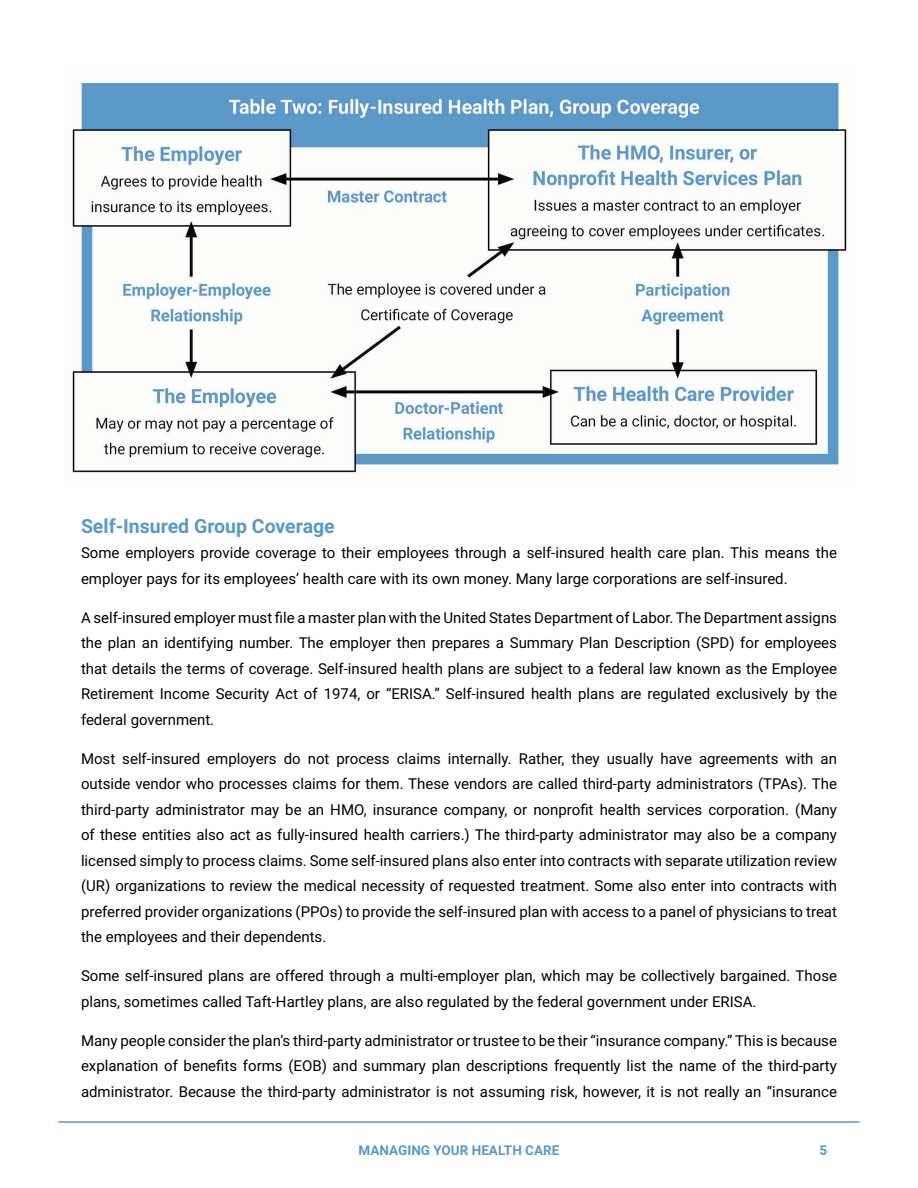
<style>
.page{position:relative;width:918px;height:1188px;background:#fff}
.page>*{position:absolute;margin:0;border:0;box-sizing:border-box;transform-origin:0 0}
.h4{font:700 19.5px "Roboto";color:#5899ca}
.p{font:15px/25.5px "Roboto";color:#000;text-align:justify}
.p_1{font:15px/25.5px "Roboto";color:#000}
.t1{font:700 13.5px "Roboto";color:#5899ca}
</style>
<div class="page">
<hr style="left:58px;top:1121px;width:802px;height:2px;background:#5899ca">
<img style="left:72px;top:82px;width:775px;height:392px">
<h4 class="h4" style="left:81px;top:512px;width:255px">Self-Insured Group Coverage</h4>
<p class="p_1" style="left:81px;top:540px;width:758px">Some employers provide coverage to their employees through a self-insured health care plan. This means the employer pays for its employees’ health care with its own money. Many large corporations are self-insured.</p>
<p class="p" style="left:81px;top:604px;width:758px">A self-insured employer must file a master plan with the United States Department of Labor. The Department assigns the plan an identifying number. The employer then prepares a Summary Plan Description (SPD) for employees that details the terms of coverage. Self-insured health plans are subject to a federal law known as the Employee Retirement Income Security Act of 1974, or “ERISA.” Self-insured health plans are regulated exclusively by the federal government.</p>
<p class="p" style="left:81px;top:745px;width:758px">Most self-insured employers do not process claims internally. Rather, they usually have agreements with an outside vendor who processes claims for them. These vendors are called third-party administrators (TPAs). The third-party administrator may be an HMO, insurance company, or nonprofit health services corporation. (Many of these entities also act as fully-insured health carriers.) The third-party administrator may also be a company licensed simply to process claims. Some self-insured plans also enter into contracts with separate utilization review (UR) organizations to review the medical necessity of requested treatment. Some also enter into contracts with preferred provider organizations (PPOs) to provide the self-insured plan with access to a panel of physicians to treat the employees and their dependents.</p>
<p class="p" style="left:81px;top:963px;width:758px">Some self-insured plans are offered through a multi-employer plan, which may be collectively bargained. Those plans, sometimes called Taft-Hartley plans, are also regulated by the federal government under ERISA.</p>
<p class="p" style="left:81px;top:1027px;width:758px">Many people consider the plan’s third-party administrator or trustee to be their “insurance company.” This is because explanation of benefits forms (EOB) and summary plan descriptions frequently list the name of the third-party administrator. Because the third-party administrator is not assuming risk, however, it is not really an “insurance</p>
<p class="t1" style="left:359px;top:1141px;width:202px">MANAGING YOUR HEALTH CARE</p>
<p class="t1" style="left:820px;top:1141px;width:9px">5</p>
</div>
